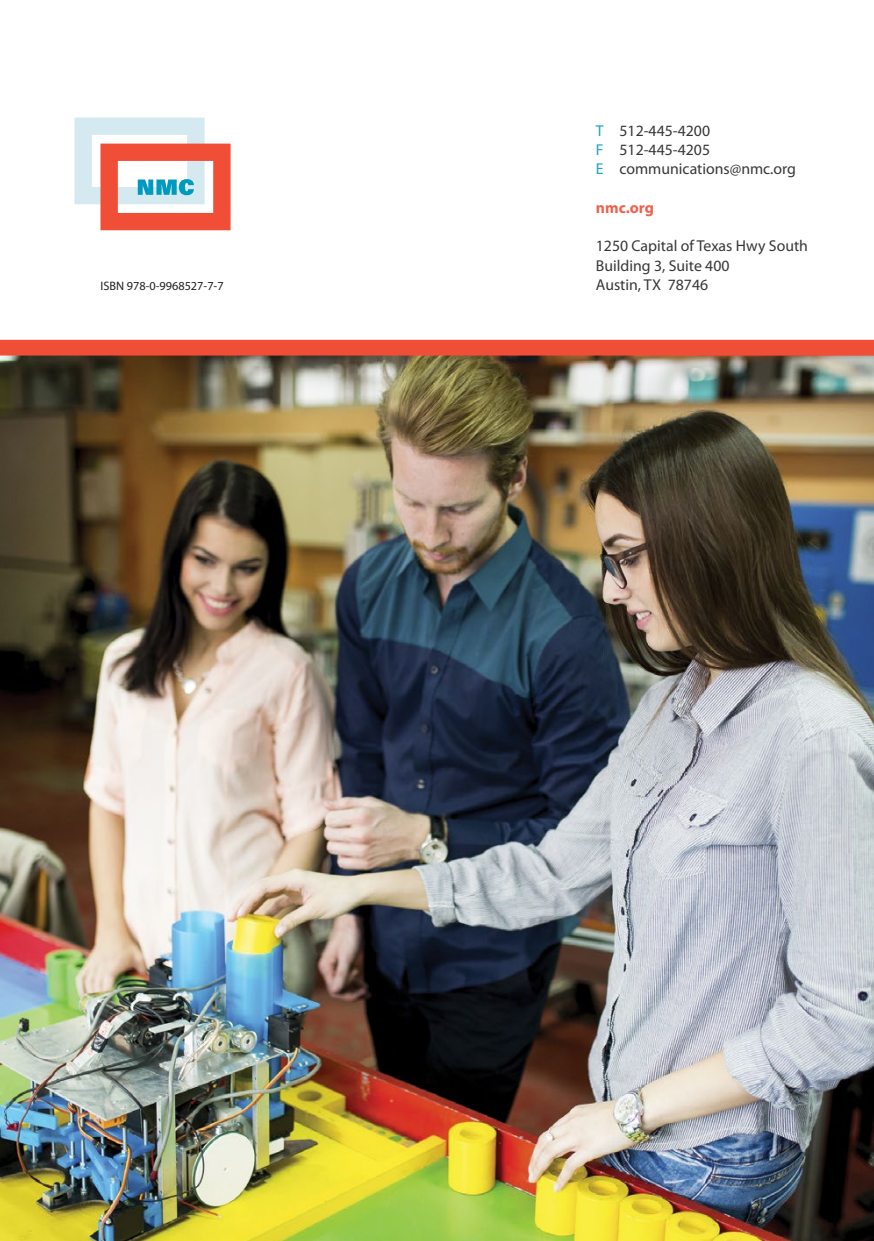
<style>
.page{position:relative;width:874px;height:1241px;background:#fff}
.page>*{position:absolute;margin:0;border:0;box-sizing:border-box;transform-origin:0 0}
.t1{font:15.75px/19.2px "Myriad Pro";color:#231f20}
.t2{font:700 15.75px "Myriad Pro";color:#f04e37}
.t3{font:12.25px "Myriad Pro";color:#231f20}
.s1{color:#0099bf}
</style>
<div class="page">
<img style="left:0;top:355px;width:873px;height:885px">
<svg style="left:74px;top:118px;width:156px;height:112px"></svg>
<div style="left:0;top:340px;width:873px;height:15px;background:#f04e37"></div>
<p class="t3" style="left:100px;top:279px;width:125px">ISBN 978-0-9968527-7-7</p>
<p class="t1" style="left:595px;top:121px;width:201px"><span class="s1">T</span> 512-445-4200<br><span class="s1">F</span> 512-445-4205<br><span class="s1">E</span> communications@nmc.org</p>
<p class="t2" style="left:595px;top:199px;width:60px">nmc.org</p>
<p class="t1" style="left:595px;top:237px;width:213px">1250 Capital of Texas Hwy South<br>Building 3, Suite 400<br>Austin, TX 78746</p>
</div>
